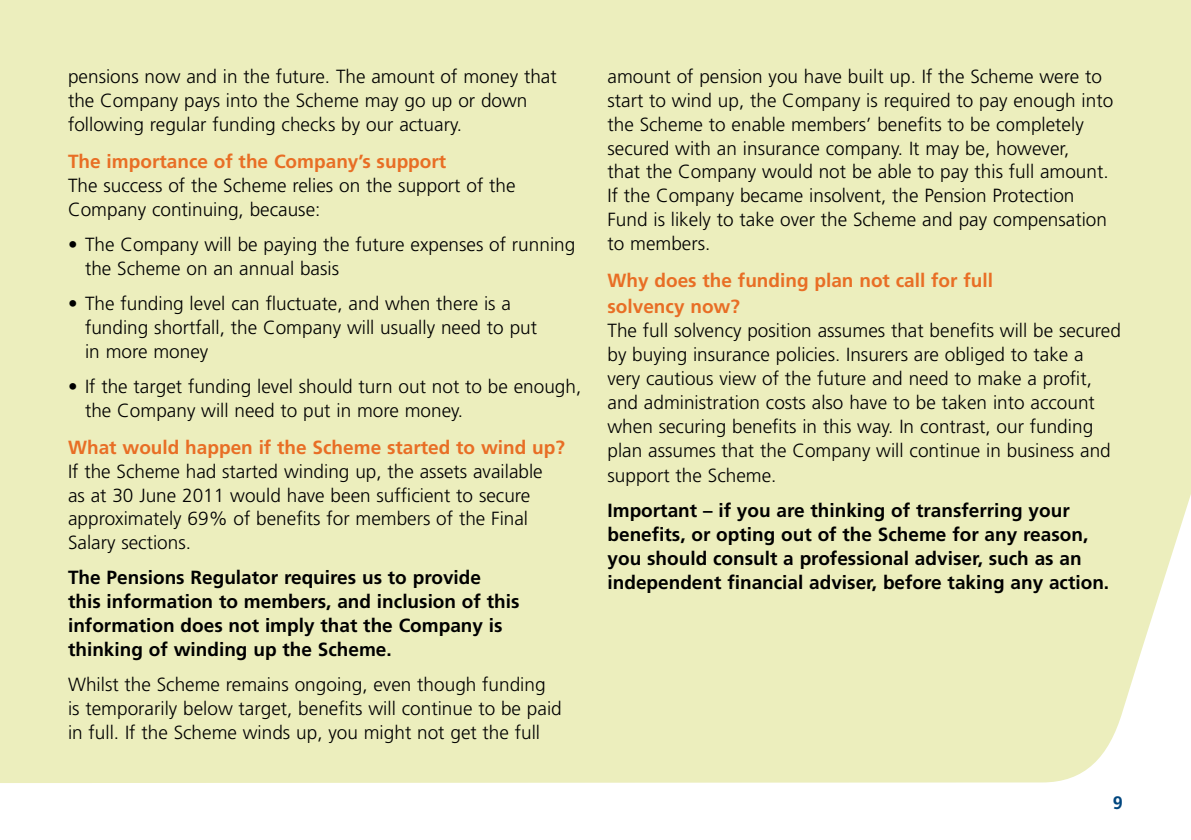
<style>
.page{position:relative;width:1191px;height:840px;background:#fff}
.page>*{position:absolute;margin:0;border:0;box-sizing:border-box;transform-origin:0 0}
.t1{font:300 19px/23.8px "Frutiger";color:#000}
.t2{font:700 19px/23.8px "Frutiger";color:#000}
.t3{font:700 19px/26px "Frutiger";color:#e86e25}
.t4{font:700 18px "Frutiger";color:#00467f}
</style>
<div class="page">
<div style="left:0;top:0;width:1191px;height:839px;background:#eceebd"></div>
<svg style="left:0;top:494px;width:1191px;height:345px"></svg>
<p class="t1" style="left:68px;top:64px;width:490px">pensions now and in the future. The amount of money that the Company pays into the Scheme may go up or down following regular funding checks by our actuary.</p>
<p class="t3" style="left:68px;top:148px;width:380px">The importance of the Company’s support</p>
<p class="t1" style="left:68px;top:173px;width:449px">The success of the Scheme relies on the support of the<br>Company continuing, because:</p>
<p class="t1" style="left:85px;top:232px;width:492px;text-indent:-17px">• The Company will be paying the future expenses of running the Scheme on an annual basis</p>
<p class="t1" style="left:85px;top:291px;width:453px;text-indent:-17px">• The funding level can fluctuate, and when there is a funding shortfall, the Company will usually need to put in more money</p>
<p class="t1" style="left:85px;top:374px;width:498px;text-indent:-17px">• If the target funding level should turn out not to be enough, the Company will need to put in more money.</p>
<p class="t3" style="left:68px;top:434px;width:498px">What would happen if the Scheme started to wind up?</p>
<p class="t1" style="left:68px;top:459px;width:476px">If the Scheme had started winding up, the assets available as at 30 June 2011 would have been sufficient to secure approximately 69% of benefits for members of the Final Salary sections.</p>
<p class="t2" style="left:68px;top:565px;width:453px">The Pensions Regulator requires us to provide<br>this information to members, and inclusion of this information does not imply that the Company is thinking of winding up the Scheme.</p>
<p class="t1" style="left:68px;top:672px;width:495px">Whilst the Scheme remains ongoing, even though funding is temporarily below target, benefits will continue to be paid in full. If the Scheme winds up, you might not get the full</p>
<p class="t1" style="left:607px;top:65px;width:507px">amount of pension you have built up. If the Scheme were to start to wind up, the Company is required to pay enough into the Scheme to enable members’ benefits to be completely secured with an insurance company. It may be, however,<br>that the Company would not be able to pay this full amount.<br>If the Company became insolvent, the Pension Protection Fund is likely to take over the Scheme and pay compensation to members.</p>
<p class="t3" style="left:607px;top:267px;width:387px">Why does the funding plan not call for full solvency now?</p>
<p class="t1" style="left:607px;top:318px;width:515px">The full solvency position assumes that benefits will be secured by buying insurance policies. Insurers are obliged to take a very cautious view of the future and need to make a profit, and administration costs also have to be taken into account when securing benefits in this way. In contrast, our funding plan assumes that the Company will continue in business and support the Scheme.</p>
<p class="t2" style="left:607px;top:498px;width:503px">Important – if you are thinking of transferring your benefits, or opting out of the Scheme for any reason, you should consult a professional adviser, such as an independent financial adviser, before taking any action.</p>
<p class="t4" style="left:1113px;top:791px;width:12px">9</p>
</div>
